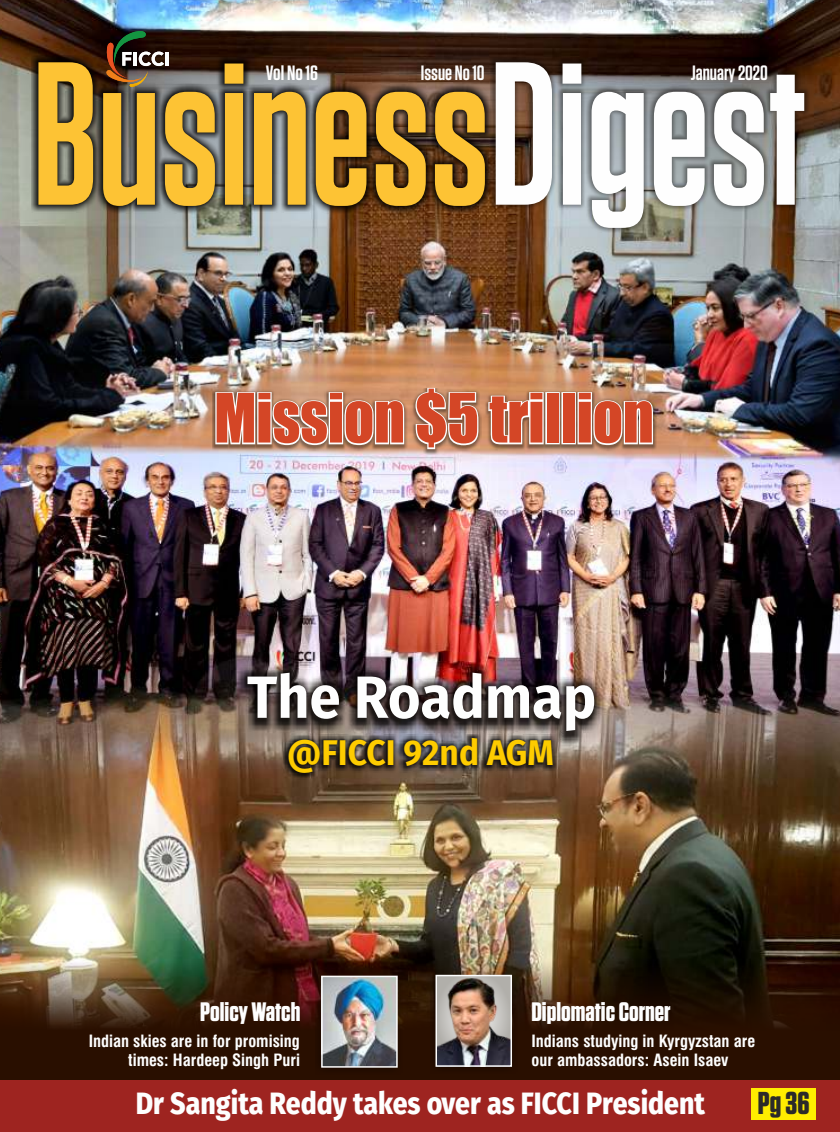
<style>
.page{position:relative;width:840px;height:1132px;background:#fff}
.page>*{position:absolute;margin:0;border:0;box-sizing:border-box;transform-origin:0 0}
.t1{font:62.85px "Impact";color:#d44626;scale:.94 1}
.t2{font:700 59.55px "Fira Sans";color:#fefefe;scale:.94 1}
.t3{font:700 35.7px "Fira Sans";color:#fecc00;scale:.94 1}
.t4{font:700 31.65px "Tungsten";color:#2b2a29}
.t5{font:800 30.75px "Fira Sans";color:#fefefe;scale:.87 1}
.t6{font:700 26.7px "Tungsten";color:#fefefe}
.t7{font:600 20.7px "Tungsten";color:#fefefe}
.t8{font:600 20.7px "Tungsten";color:#fefefe;scale:1.05 1}
.t9{font:700 condensed 16.5px/18.6px "Swiss 721 BT";color:#fefefe;text-align:right}
</style>
<div class="page">
<img style="left:0;top:0;width:839px;height:913px">
<img style="left:0;top:913px;width:839px;height:167px">
<div style="left:0;top:1080px;width:839px;height:52px;background:#9e2420"></div>
<img style="left:490px;top:57px;width:319px;height:176px">
<svg style="left:495px;top:62px;width:309px;height:166px"></svg>
<svg style="left:101px;top:27px;width:63px;height:28px;background:#2f3025"></svg>
<hr style="left:165px;top:52px;width:3px;height:14px;background:#fefefe">
<img style="left:31px;top:55px;width:461px;height:158px">
<svg style="left:38px;top:62px;width:447px;height:144px;background:#aa873a"></svg>
<div style="left:751px;top:1088px;width:64px;height:32px;background:#ffed00"></div>
<img style="left:316px;top:976px;width:87px;height:98px">
<img style="left:323px;top:978px;width:72px;height:88px">
<div style="left:321px;top:976px;width:76px;height:92px;border:1px solid #fefefe"></div>
<img style="left:430px;top:975px;width:87px;height:99px">
<img style="left:437px;top:978px;width:73px;height:87px">
<div style="left:435px;top:975px;width:77px;height:92px;border:1px solid #fefefe"></div>
<img style="left:212px;top:389px;width:444px;height:66px">
<svg style="left:215px;top:388px;width:438px;height:61px"></svg>
<img style="left:239px;top:665px;width:364px;height:81px">
<img style="left:283px;top:734px;width:274px;height:46px">
<p class="t8" style="left:266px;top:63px;width:51px">Vol No 16</p>
<p class="t7" style="left:420px;top:63px;width:65px">Issue No 10</p>
<p class="t7" style="left:690px;top:63px;width:79px">January 2020</p>
<h1 class="t1" style="left:214px;top:393px;width:469px">Mission $5 trillion</h1>
<h2 class="t2" style="left:247px;top:662px;width:373px">The Roadmap</h2>
<h3 class="t3" style="left:287px;top:731px;width:285px">@FICCI 92nd AGM</h3>
<h3 class="t6" style="left:200px;top:1000px;width:102px">Policy Watch</h3>
<p class="t9" style="left:89px;top:1034px;width:213px">Indian skies are in for promising times: Hardeep Singh Puri</p>
<h3 class="t6" style="left:531px;top:1000px;width:141px">Diplomatic Corner</h3>
<p class="t9" style="left:531px;top:1033px;width:225px;text-align:left">Indians studying in Kyrgyzstan are our ambassadors: Asein Isaev</p>
<h3 class="t5" style="left:136px;top:1085px;width:655px">Dr Sangita Reddy takes over as FICCI President</h3>
<h3 class="t4" style="left:757px;top:1088px;width:53px">Pg 36</h3>
</div>
